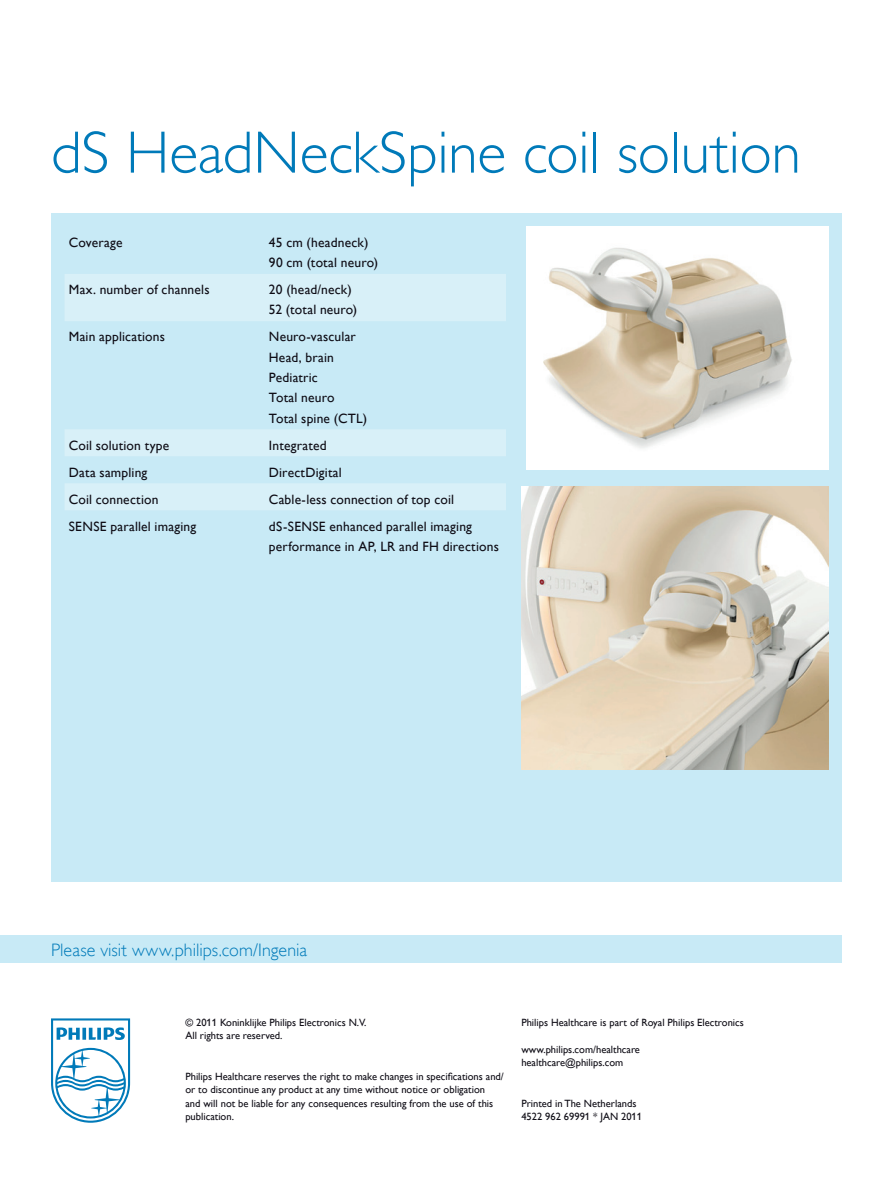
<style>
.page{position:relative;width:893px;height:1187px;background:#fff}
.page>*{position:absolute;margin:0;border:0;box-sizing:border-box;transform-origin:0 0}
.t1{font:60px "Gill Sans Alt One WGL Light";letter-spacing:-.005em;color:#007ab9}
.t2{font:18px "Gill Sans Alt One WGL Light";color:#007ab9}
.t3{font:13.5px/20.2px "Gill Sans Alt One WGL";letter-spacing:.015em;color:#0e0c15}
.t4{font:10.5px/13.5px "Gill Sans Alt One WGL";color:#0e0c15}
</style>
<div class="page">
<div style="left:0;top:935px;width:842px;height:27px;background:#c8eaf6"></div>
<div style="left:51px;top:213px;width:791px;height:668px;background:#c8eaf6"></div>
<img style="left:526px;top:227px;width:302px;height:242px">
<img style="left:521px;top:486px;width:307px;height:284px">
<svg style="left:65px;top:274px;width:441px;height:236px"></svg>
<svg style="left:51px;top:1018px;width:79px;height:104px"></svg>
<h1 class="t1" style="left:51px;top:113px;width:751px">dS HeadNeckSpine coil solution</h1>
<p class="t3" style="left:69px;top:232px;width:55px">Coverage</p>
<p class="t3" style="left:269px;top:232px;width:111px">45 cm (headneck)<br>90 cm (total neuro)</p>
<p class="t3" style="left:69px;top:279px;width:142px">Max. number of channels</p>
<p class="t3" style="left:269px;top:279px;width:90px">20 (head/neck)<br>52 (total neuro)</p>
<p class="t3" style="left:69px;top:326px;width:98px">Main applications</p>
<p class="t3" style="left:269px;top:326px;width:100px">Neuro-vascular<br>Head, brain<br>Pediatric<br>Total neuro<br>Total spine (CTL)</p>
<p class="t3" style="left:69px;top:434px;width:102px">Coil solution type</p>
<p class="t3" style="left:269px;top:434px;width:59px">Integrated</p>
<p class="t3" style="left:69px;top:461px;width:80px">Data sampling</p>
<p class="t3" style="left:269px;top:461px;width:74px">DirectDigital</p>
<p class="t3" style="left:69px;top:488px;width:91px">Coil connection</p>
<p class="t3" style="left:269px;top:488px;width:187px">Cable-less connection of top coil</p>
<p class="t3" style="left:69px;top:515px;width:129px">SENSE parallel imaging</p>
<p class="t3" style="left:269px;top:515px;width:231px">dS-SENSE enhanced parallel imaging performance in AP, LR and FH directions</p>
<h2 class="t2" style="left:51px;top:938px;width:258px">Please visit www.philips.com/Ingenia</h2>
<p class="t4" style="left:185px;top:1015px;width:183px">© 2011 Koninklijke Philips Electronics N.V.<br>All rights are reserved.</p>
<p class="t4" style="left:185px;top:1069px;width:320px">Philips Healthcare reserves the right to make changes in specifications and/ or to discontinue any product at any time without notice or obligation<br>and will not be liable for any consequences resulting from the use of this publication.</p>
<p class="t4" style="left:521px;top:1015px;width:224px">Philips Healthcare is part of Royal Philips Electronics</p>
<p class="t4" style="left:521px;top:1042px;width:120px">www.philips.com/healthcare healthcare@philips.com</p>
<p class="t4" style="left:521px;top:1096px;width:122px">Printed in The Netherlands<br>4522 962 69991 * JAN 2011</p>
</div>
